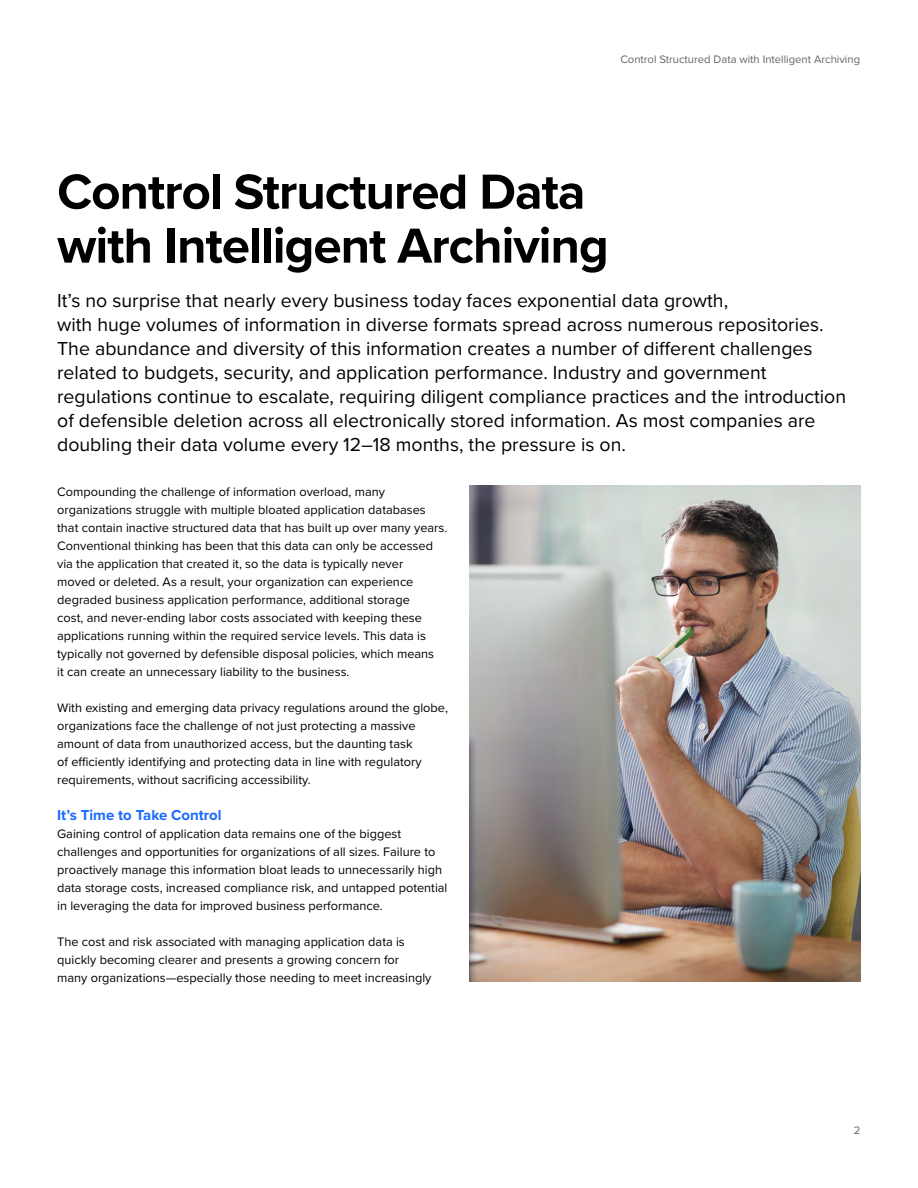
<style>
.page{position:relative;width:918px;height:1188px;background:#fff}
.page>*{position:absolute;margin:0;border:0;box-sizing:border-box;transform-origin:0 0}
.t1{font:700 51px/54px "Proxima Nova";letter-spacing:-.02em;color:#000}
.t2{font:19.5px/24px "Proxima Nova";color:#000}
.t3{font:700 15px "Proxima Nova";color:#1a6aff}
.t4{font:12.75px/18px "Proxima Nova";color:#000}
.t5{font:11.25px "Proxima Nova";color:#656668}
</style>
<div class="page">
<img style="left:469px;top:486px;width:392px;height:496px">
<p class="t5" style="left:620px;top:51px;width:241px">Control Structured Data with Intelligent Archiving</p>
<h1 class="t1" style="left:57px;top:164px;width:553px">Control Structured Data with Intelligent Archiving</h1>
<p class="t2" style="left:57px;top:288px;width:791px">It’s no surprise that nearly every business today faces exponential data growth,<br>with huge volumes of information in diverse formats spread across numerous repositories.<br>The abundance and diversity of this information creates a number of different challenges related to budgets, security, and application performance. Industry and government regulations continue to escalate, requiring diligent compliance practices and the introduction of defensible deletion across all electronically stored information. As most companies are doubling their data volume every 12–18 months, the pressure is on.</p>
<p class="t4" style="left:57px;top:482px;width:392px">Compounding the challenge of information overload, many organizations struggle with multiple bloated application databases that contain inactive structured data that has built up over many years.<br>Conventional thinking has been that this data can only be accessed via the application that created it, so the data is typically never<br>moved or deleted. As a result, your organization can experience degraded business application performance, additional storage<br>cost, and never-ending labor costs associated with keeping these applications running within the required service levels. This data is typically not governed by defensible disposal policies, which means<br>it can create an unnecessary liability to the business.</p>
<p class="t4" style="left:57px;top:698px;width:392px">With existing and emerging data privacy regulations around the globe, organizations face the challenge of not just protecting a massive amount of data from unauthorized access, but the daunting task<br>of efficiently identifying and protecting data in line with regulatory requirements, without sacrificing accessibility.</p>
<p class="t3" style="left:57px;top:804px;width:166px">It’s Time to Take Control</p>
<p class="t4" style="left:57px;top:824px;width:392px">Gaining control of application data remains one of the biggest challenges and opportunities for organizations of all sizes. Failure to proactively manage this information bloat leads to unnecessarily high data storage costs, increased compliance risk, and untapped potential in leveraging the data for improved business performance.</p>
<p class="t4" style="left:57px;top:932px;width:376px">The cost and risk associated with managing application data is quickly becoming clearer and presents a growing concern for many organizations—especially those needing to meet increasingly</p>
<p class="t5" style="left:854px;top:1122px;width:8px">2</p>
</div>
